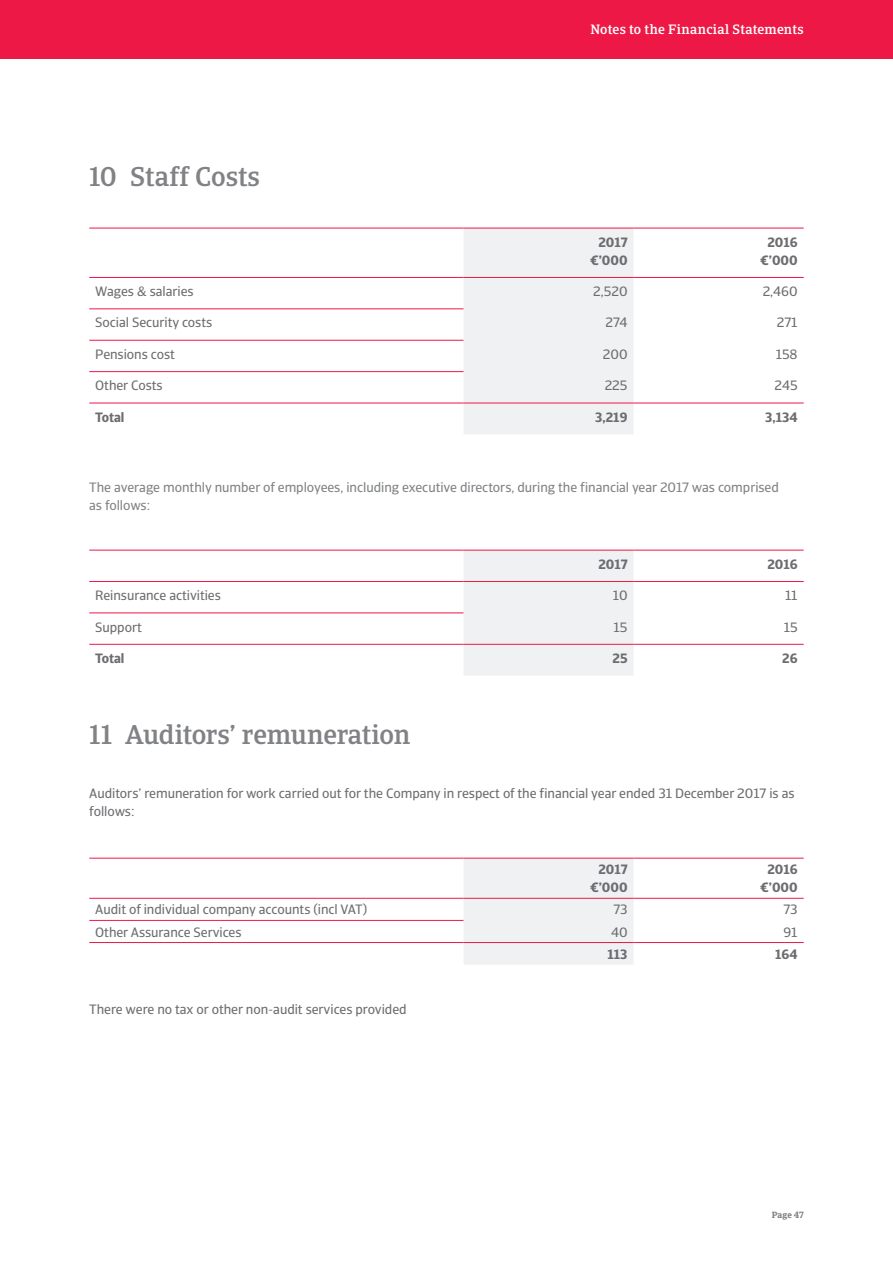
<style>
.page{position:relative;width:893px;height:1263px;background:#fff}
.page>*{position:absolute;margin:0;border:0;box-sizing:border-box;transform-origin:0 0}
.t1{font:500 27px "Catalana";letter-spacing:-.005em;color:#808285}
.t2{font:13.5px/18px "Catalana Sans";letter-spacing:-.005em;color:#6c6d70}
.t3{font:13.5px/18px "Catalana Sans";letter-spacing:-.005em;color:#808285}
.t4{font:700 13.5px/18px "Catalana Sans";letter-spacing:-.005em;color:#6c6d70;text-align:right}
.t5{font:500 13.5px "Catalana";letter-spacing:.015em;color:#fff}
.t6{font:700 9px "Catalana";letter-spacing:-.005em;color:#808285}
</style>
<div class="page">
<div style="left:0;top:0;width:893px;height:59px;background:#ed1845"></div>
<div style="left:463px;top:229px;width:171px;height:205px;background:#f0f1f2"></div>
<hr style="left:89px;top:228px;width:374px;height:1px;background:#ed1845">
<hr style="left:463px;top:228px;width:171px;height:1px;background:#ed1845">
<hr style="left:634px;top:228px;width:170px;height:1px;background:#ed1845">
<hr style="left:89px;top:277px;width:374px;height:1px;background:#ed1845">
<hr style="left:463px;top:277px;width:171px;height:1px;background:#ed1845">
<hr style="left:634px;top:277px;width:170px;height:1px;background:#ed1845">
<hr style="left:89px;top:308px;width:374px;height:1px;background:#ed1845">
<hr style="left:89px;top:340px;width:374px;height:1px;background:#ed1845">
<hr style="left:89px;top:371px;width:374px;height:1px;background:#ed1845">
<hr style="left:89px;top:403px;width:374px;height:1px;background:#ed1845">
<hr style="left:463px;top:403px;width:171px;height:1px;background:#ed1845">
<hr style="left:634px;top:403px;width:170px;height:1px;background:#ed1845">
<div style="left:463px;top:551px;width:171px;height:125px;background:#f0f1f2"></div>
<hr style="left:89px;top:550px;width:374px;height:1px;background:#ed1845">
<hr style="left:463px;top:550px;width:171px;height:1px;background:#ed1845">
<hr style="left:634px;top:550px;width:170px;height:1px;background:#ed1845">
<hr style="left:89px;top:581px;width:374px;height:1px;background:#ed1845">
<hr style="left:463px;top:581px;width:171px;height:1px;background:#ed1845">
<hr style="left:634px;top:581px;width:170px;height:1px;background:#ed1845">
<hr style="left:89px;top:612px;width:374px;height:1px;background:#ed1845">
<hr style="left:89px;top:644px;width:374px;height:1px;background:#ed1845">
<hr style="left:463px;top:644px;width:171px;height:1px;background:#ed1845">
<hr style="left:634px;top:644px;width:170px;height:1px;background:#ed1845">
<div style="left:463px;top:859px;width:171px;height:106px;background:#f0f1f2"></div>
<hr style="left:89px;top:858px;width:374px;height:1px;background:#ed1845">
<hr style="left:463px;top:858px;width:171px;height:1px;background:#ed1845">
<hr style="left:634px;top:858px;width:170px;height:1px;background:#ed1845">
<hr style="left:89px;top:898px;width:374px;height:1px;background:#ed1845">
<hr style="left:463px;top:898px;width:171px;height:1px;background:#ed1845">
<hr style="left:634px;top:898px;width:170px;height:1px;background:#ed1845">
<hr style="left:89px;top:920px;width:374px;height:1px;background:#ed1845">
<hr style="left:89px;top:942px;width:374px;height:1px;background:#ed1845">
<hr style="left:463px;top:942px;width:171px;height:1px;background:#ed1845">
<hr style="left:634px;top:942px;width:170px;height:1px;background:#ed1845">
<h1 class="t1" style="left:89px;top:160px;width:172px">10 Staff Costs</h1>
<p class="t5" style="left:590px;top:22px;width:215px">Notes to the Financial Statements</p>
<p class="t4" style="left:590px;top:233px;width:39px">2017 €’000</p>
<p class="t4" style="left:760px;top:233px;width:39px;text-align:center">2016 €’000</p>
<p class="t2" style="left:95px;top:282px;width:100px">Wages &amp; salaries</p>
<p class="t2" style="left:593px;top:282px;width:36px">2,520</p>
<p class="t2" style="left:763px;top:282px;width:36px">2,460</p>
<p class="t2" style="left:95px;top:314px;width:118px">Social Security costs</p>
<p class="t2" style="left:606px;top:314px;width:23px">274</p>
<p class="t2" style="left:777px;top:314px;width:22px">271</p>
<p class="t2" style="left:95px;top:345px;width:81px">Pensions cost</p>
<p class="t2" style="left:603px;top:345px;width:26px">200</p>
<p class="t2" style="left:776px;top:345px;width:23px">158</p>
<p class="t2" style="left:95px;top:377px;width:69px">Other Costs</p>
<p class="t2" style="left:605px;top:377px;width:24px">225</p>
<p class="t2" style="left:774px;top:377px;width:25px">245</p>
<p class="t4" style="left:95px;top:408px;width:31px">Total</p>
<p class="t4" style="left:595px;top:408px;width:34px">3,219</p>
<p class="t4" style="left:765px;top:408px;width:34px">3,134</p>
<p class="t3" style="left:89px;top:478px;width:691px">The average monthly number of employees, including executive directors, during the financial year 2017 was comprised as follows:</p>
<p class="t4" style="left:598px;top:555px;width:31px">2017</p>
<p class="t4" style="left:767px;top:555px;width:32px">2016</p>
<p class="t2" style="left:95px;top:587px;width:127px">Reinsurance activities</p>
<p class="t2" style="left:613px;top:587px;width:16px">10</p>
<p class="t2" style="left:785px;top:587px;width:14px">11</p>
<p class="t2" style="left:95px;top:618px;width:48px">Support</p>
<p class="t2" style="left:614px;top:618px;width:15px">15</p>
<p class="t2" style="left:784px;top:618px;width:15px">15</p>
<p class="t4" style="left:95px;top:649px;width:31px">Total</p>
<p class="t4" style="left:612px;top:649px;width:17px">25</p>
<p class="t4" style="left:782px;top:649px;width:17px">26</p>
<h1 class="t1" style="left:89px;top:718px;width:323px">11 Auditors’ remuneration</h1>
<p class="t2" style="left:89px;top:784px;width:707px">Auditors’ remuneration for work carried out for the Company in respect of the financial year ended 31 December 2017 is as follows:</p>
<p class="t4" style="left:590px;top:861px;width:39px">2017 €’000</p>
<p class="t4" style="left:760px;top:861px;width:39px;text-align:center">2016 €’000</p>
<p class="t2" style="left:95px;top:901px;width:273px">Audit of individual company accounts (incl VAT)</p>
<p class="t2" style="left:613px;top:901px;width:16px">73</p>
<p class="t2" style="left:783px;top:901px;width:16px">73</p>
<p class="t2" style="left:95px;top:923px;width:148px">Other Assurance Services</p>
<p class="t2" style="left:611px;top:923px;width:18px">40</p>
<p class="t2" style="left:783px;top:923px;width:16px">91</p>
<p class="t4" style="left:607px;top:945px;width:22px">113</p>
<p class="t4" style="left:775px;top:945px;width:24px">164</p>
<p class="t2" style="left:89px;top:1000px;width:319px">There were no tax or other non-audit services provided</p>
<p class="t6" style="left:772px;top:1209px;width:33px">Page 47</p>
</div>
